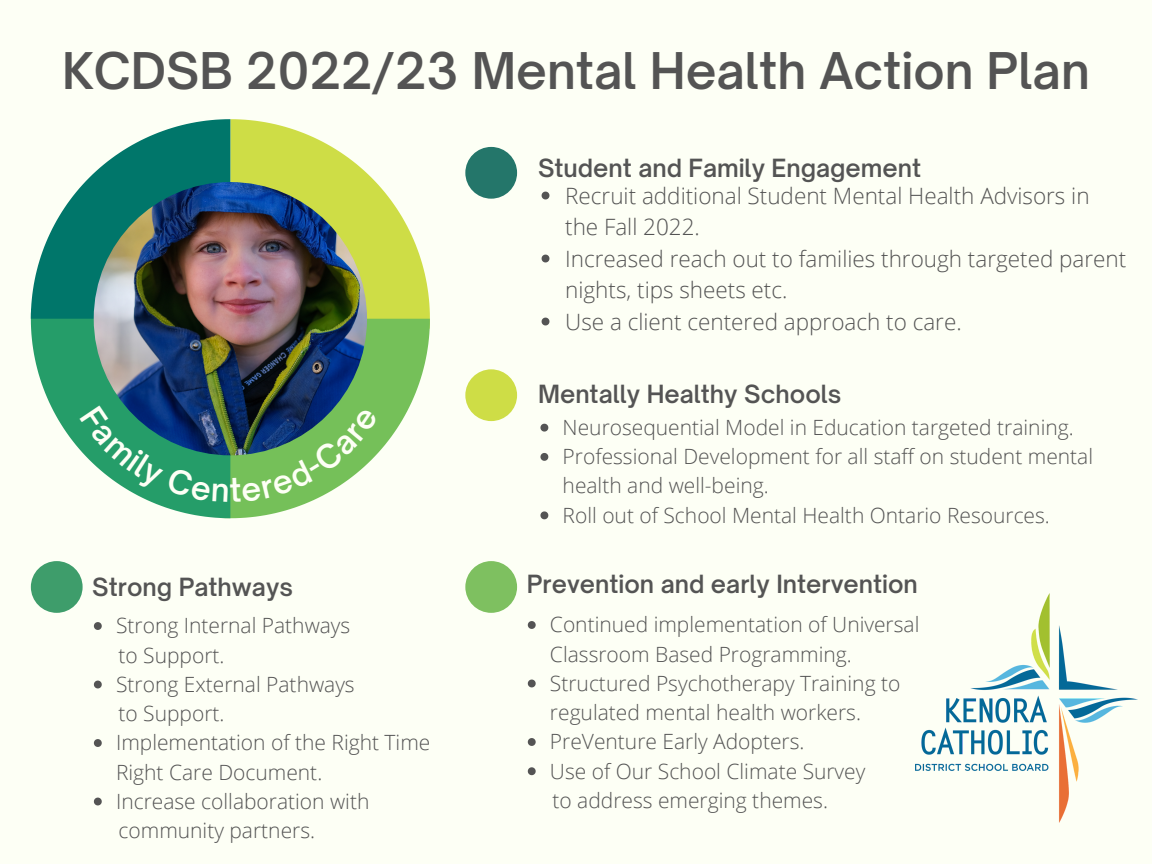
<style>
.page{position:relative;width:1152px;height:864px;background:#fdfff5}
.page>*{position:absolute;margin:0;border:0;box-sizing:border-box;transform-origin:0 0}
.t1{font:600 48.45px "Open Sauce One";color:#545454}
.t2{font:600 24px "Open Sauce One";color:#545454}
.t3{font:300 22.5px/31.5px "Open Sans";color:#545454}
.t4{font:300 21px/29.2px "Open Sans";color:#545454}
</style>
<div class="page">
<svg style="left:231px;top:119px;width:199px;height:200px;fill:#cedd46"></svg>
<svg style="left:230px;top:319px;width:200px;height:199px;fill:#75c05b"></svg>
<svg style="left:31px;top:319px;width:199px;height:199px;fill:#279e6b"></svg>
<svg style="left:31px;top:119px;width:200px;height:200px"></svg>
<img style="left:915px;top:593px;width:222px;height:230px">
<div style="left:465px;top:147px;width:52px;height:52px;background:#24766a;border-radius:50%"></div>
<svg style="left:542px;top:192px;width:7px;height:7px"></svg>
<svg style="left:542px;top:255px;width:7px;height:7px"></svg>
<svg style="left:542px;top:318px;width:7px;height:7px"></svg>
<div style="left:31px;top:561px;width:52px;height:52px;background:#3e9d6b;border-radius:50%"></div>
<svg style="left:94px;top:622px;width:8px;height:8px"></svg>
<svg style="left:94px;top:681px;width:8px;height:7px"></svg>
<svg style="left:94px;top:739px;width:8px;height:8px"></svg>
<svg style="left:94px;top:798px;width:8px;height:7px"></svg>
<div style="left:465px;top:369px;width:52px;height:52px;background:#cedd46;border-radius:50%"></div>
<svg style="left:540px;top:424px;width:8px;height:8px"></svg>
<svg style="left:540px;top:453px;width:8px;height:8px"></svg>
<svg style="left:540px;top:511px;width:8px;height:8px"></svg>
<div style="left:465px;top:561px;width:52px;height:52px;background:#7ec060;border-radius:50%"></div>
<svg style="left:528px;top:621px;width:8px;height:8px"></svg>
<svg style="left:528px;top:680px;width:8px;height:7px"></svg>
<svg style="left:528px;top:738px;width:8px;height:8px"></svg>
<svg style="left:528px;top:767px;width:8px;height:8px"></svg>
<img style="left:94px;top:182px;width:273px;height:273px;border-radius:50%">
<svg style="left:80px;top:405px;width:298px;height:97px;background:#509770"></svg>
<h1 class="t1" style="left:62px;top:40px;width:1029px">KCDSB 2022/23 Mental Health Action Plan</h1>
<p class="t2" style="left:538px;top:153px;width:385px">Student and Family Engagement</p>
<p class="t3" style="left:565px;top:179px;width:563px">Recruit additional Student Mental Health Advisors in the Fall 2022.<br>Increased reach out to families through targeted parent nights, tips sheets etc.<br>Use a client centered approach to care.</p>
<p class="t2" style="left:538px;top:379px;width:305px">Mentally Healthy Schools</p>
<p class="t2" style="left:92px;top:572px;width:202px">Strong Pathways</p>
<p class="t4" style="left:116px;top:611px;width:236px">Strong Internal Pathways</p>
<p class="t4" style="left:116px;top:669px;width:240px">Strong External Pathways</p>
<p class="t4" style="left:116px;top:728px;width:316px">Implementation of the Right Time<br>Right Care Document.<br>Increase collaboration with</p>
<p class="t4" style="left:119px;top:640px;width:108px">to Support.</p>
<p class="t4" style="left:119px;top:698px;width:108px">to Support.</p>
<p class="t4" style="left:119px;top:815px;width:198px">community partners.</p>
<p class="t4" style="left:563px;top:412px;width:532px">Neurosequential Model in Education targeted training.<br>Professional Development for all staff on student mental health and well-being.<br>Roll out of School Mental Health Ontario Resources.</p>
<p class="t2" style="left:527px;top:569px;width:393px">Prevention and early Intervention</p>
<p class="t4" style="left:550px;top:610px;width:371px">Continued implementation of Universal Classroom Based Programming.<br>Structured Psychotherapy Training to regulated mental health workers.<br>PreVenture Early Adopters.<br>Use of Our School Climate Survey<br>to address emerging themes.</p>
</div>
